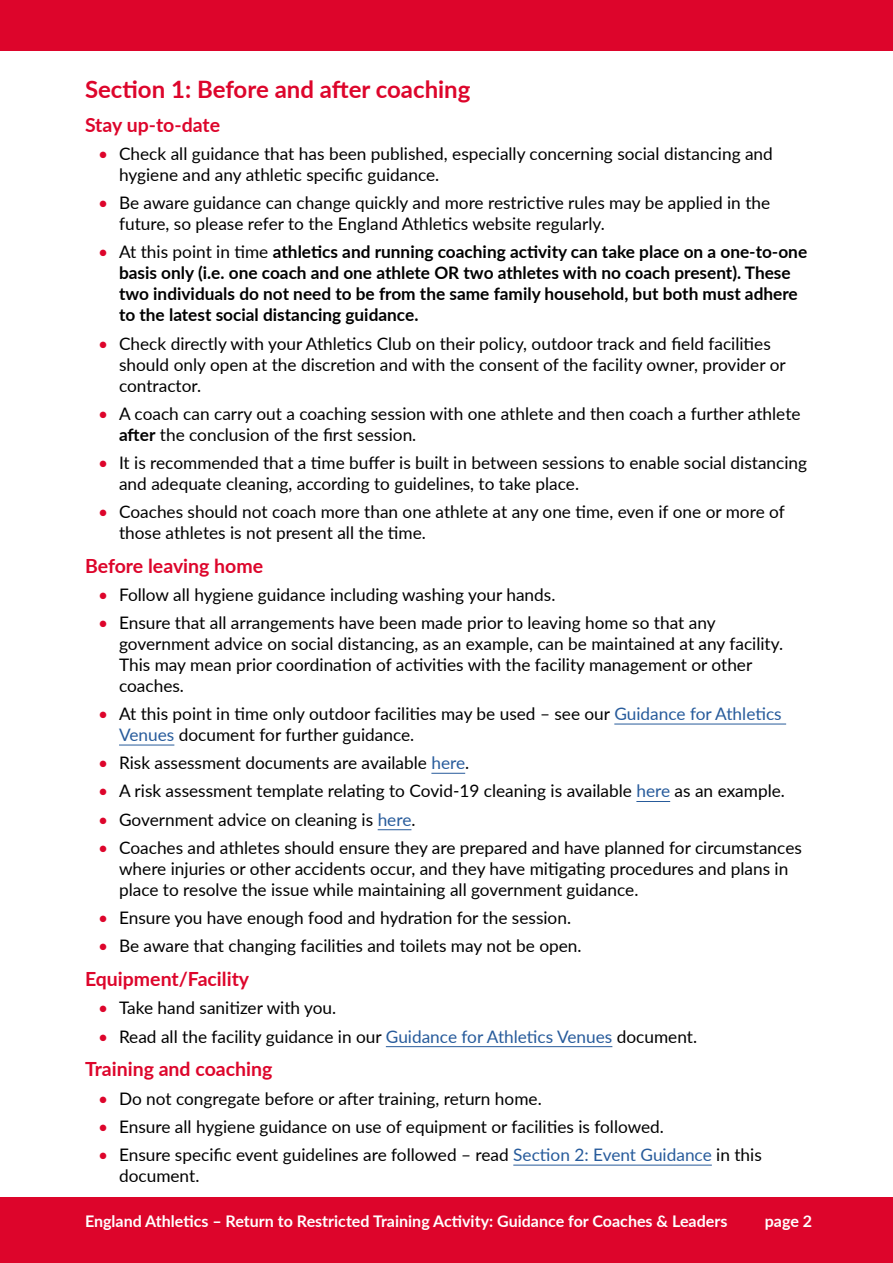
<style>
.page{position:relative;width:893px;height:1263px;background:#fff}
.page>*{position:absolute;margin:0;border:0;box-sizing:border-box;transform-origin:0 0}
.red_subhead{font:700 24px "Lato";color:#dd052b}
.smaller-subhead_copy{font:700 19.5px "Lato";color:#dd052b}
.main-text_indent_1{font:17.25px/21px "Lato";color:#000}
.main-text_indent_1-2{font:700 17.25px/21px "Lato";color:#000}
.t1{font:700 16.05px "Lato";color:#fff}
.s1{color:#dd052b}
.s2{font-weight:400;color:#dd052b}
.s3{font-weight:400}
.s4{font-weight:700}
.s5{color:#275b9b}
</style>
<div class="page">
<div style="left:0;top:1197px;width:893px;height:66px;background:#dd052b"></div>
<div style="left:0;top:0;width:893px;height:51px;background:#dd052b"></div>
<hr style="left:614px;top:724px;width:172px;height:1px;background:#275b9b">
<hr style="left:119px;top:745px;width:55px;height:1px;background:#275b9b">
<hr style="left:431px;top:773px;width:34px;height:1px;background:#275b9b">
<hr style="left:636px;top:801px;width:34px;height:1px;background:#275b9b">
<hr style="left:378px;top:829px;width:33px;height:1px;background:#275b9b">
<hr style="left:386px;top:1046px;width:226px;height:1px;background:#275b9b">
<hr style="left:513px;top:1165px;width:199px;height:1px;background:#275b9b">
<p class="red_subhead" style="left:85px;top:72px;width:387px">Section 1: Before and after coaching</p>
<p class="smaller-subhead_copy" style="left:85px;top:110px;width:137px">Stay up-to-date</p>
<p class="main-text_indent_1" style="left:119px;top:142px;width:655px;text-indent:-21px"><span class="s1">•</span> Check all guidance that has been published, especially concerning social distancing and hygiene and any athletic specific guidance.</p>
<p class="main-text_indent_1" style="left:119px;top:192px;width:653px;text-indent:-21px"><span class="s1">•</span> Be aware guidance can change quickly and more restrictive rules may be applied in the future, so please refer to the England Athletics website regularly.</p>
<p class="main-text_indent_1-2" style="left:119px;top:241px;width:690px;text-indent:-21px"><span class="s2">•</span> <span class="s3">At this point in time</span> athletics and running coaching activity can take place on a one-to-one basis only (i.e. one coach and one athlete OR two athletes with no coach present). These two individuals do not need to be from the same family household, but both must adhere to the latest social distancing guidance.</p>
<p class="main-text_indent_1" style="left:119px;top:332px;width:668px;text-indent:-21px"><span class="s1">•</span> Check directly with your Athletics Club on their policy, outdoor track and field facilities should only open at the discretion and with the consent of the facility owner, provider or contractor.</p>
<p class="main-text_indent_1" style="left:119px;top:402px;width:683px;text-indent:-21px"><span class="s1">•</span> A coach can carry out a coaching session with one athlete and then coach a further athlete <span class="s4">after</span> the conclusion of the first session.</p>
<p class="main-text_indent_1" style="left:119px;top:452px;width:690px;text-indent:-21px"><span class="s1">•</span> It is recommended that a time buffer is built in between sessions to enable social distancing and adequate cleaning, according to guidelines, to take place.</p>
<p class="main-text_indent_1" style="left:119px;top:501px;width:667px;text-indent:-21px"><span class="s1">•</span> Coaches should not coach more than one athlete at any one time, even if one or more of those athletes is not present all the time.</p>
<p class="smaller-subhead_copy" style="left:85px;top:552px;width:180px">Before leaving home</p>
<p class="main-text_indent_1" style="left:98px;top:583px;width:459px"><span class="s1">•</span> Follow all hygiene guidance including washing your hands.</p>
<p class="main-text_indent_1" style="left:119px;top:611px;width:666px;text-indent:-21px"><span class="s1">•</span> Ensure that all arrangements have been made prior to leaving home so that any government advice on social distancing, as an example, can be maintained at any facility.<br>This may mean prior coordination of activities with the facility management or other coaches.</p>
<p class="main-text_indent_1" style="left:119px;top:702px;width:664px;text-indent:-21px"><span class="s1">•</span> At this point in time only outdoor facilities may be used – see our <span class="s5">Guidance for Athletics<br>Venues</span> document for further guidance.</p>
<p class="main-text_indent_1" style="left:98px;top:752px;width:372px"><span class="s1">•</span> Risk assessment documents are available <span class="s5">here</span>.</p>
<p class="main-text_indent_1" style="left:98px;top:780px;width:688px"><span class="s1">•</span> A risk assessment template relating to Covid-19 cleaning is available <span class="s5">here</span> as an example.</p>
<p class="main-text_indent_1" style="left:98px;top:808px;width:319px"><span class="s1">•</span> Government advice on cleaning is <span class="s5">here</span>.</p>
<p class="main-text_indent_1" style="left:119px;top:836px;width:684px;text-indent:-21px"><span class="s1">•</span> Coaches and athletes should ensure they are prepared and have planned for circumstances where injuries or other accidents occur, and they have mitigating procedures and plans in place to resolve the issue while maintaining all government guidance.</p>
<p class="main-text_indent_1" style="left:98px;top:907px;width:474px"><span class="s1">•</span> Ensure you have enough food and hydration for the session.</p>
<p class="main-text_indent_1" style="left:98px;top:935px;width:485px"><span class="s1">•</span> Be aware that changing facilities and toilets may not be open.</p>
<p class="smaller-subhead_copy" style="left:85px;top:965px;width:166px">Equipment/Facility</p>
<p class="main-text_indent_1" style="left:98px;top:997px;width:239px"><span class="s1">•</span> Take hand sanitizer with you.</p>
<p class="main-text_indent_1" style="left:98px;top:1025px;width:600px"><span class="s1">•</span> Read all the facility guidance in our <span class="s5">Guidance for Athletics Venues</span> document.</p>
<p class="smaller-subhead_copy" style="left:85px;top:1055px;width:189px">Training and coaching</p>
<p class="main-text_indent_1" style="left:98px;top:1087px;width:445px"><span class="s1">•</span> Do not congregate before or after training, return home.</p>
<p class="main-text_indent_1" style="left:98px;top:1115px;width:567px"><span class="s1">•</span> Ensure all hygiene guidance on use of equipment or facilities is followed.</p>
<p class="main-text_indent_1" style="left:119px;top:1143px;width:644px;text-indent:-21px"><span class="s1">•</span> Ensure specific event guidelines are followed – read <span class="s5">Section 2: Event Guidance</span> in this document.</p>
<p class="t1" style="left:85px;top:1209px;width:644px">England Athletics – Return to Restricted Training Activity: Guidance for Coaches &amp; Leaders</p>
<p class="t1" style="left:765px;top:1209px;width:49px">page 2</p>
</div>
